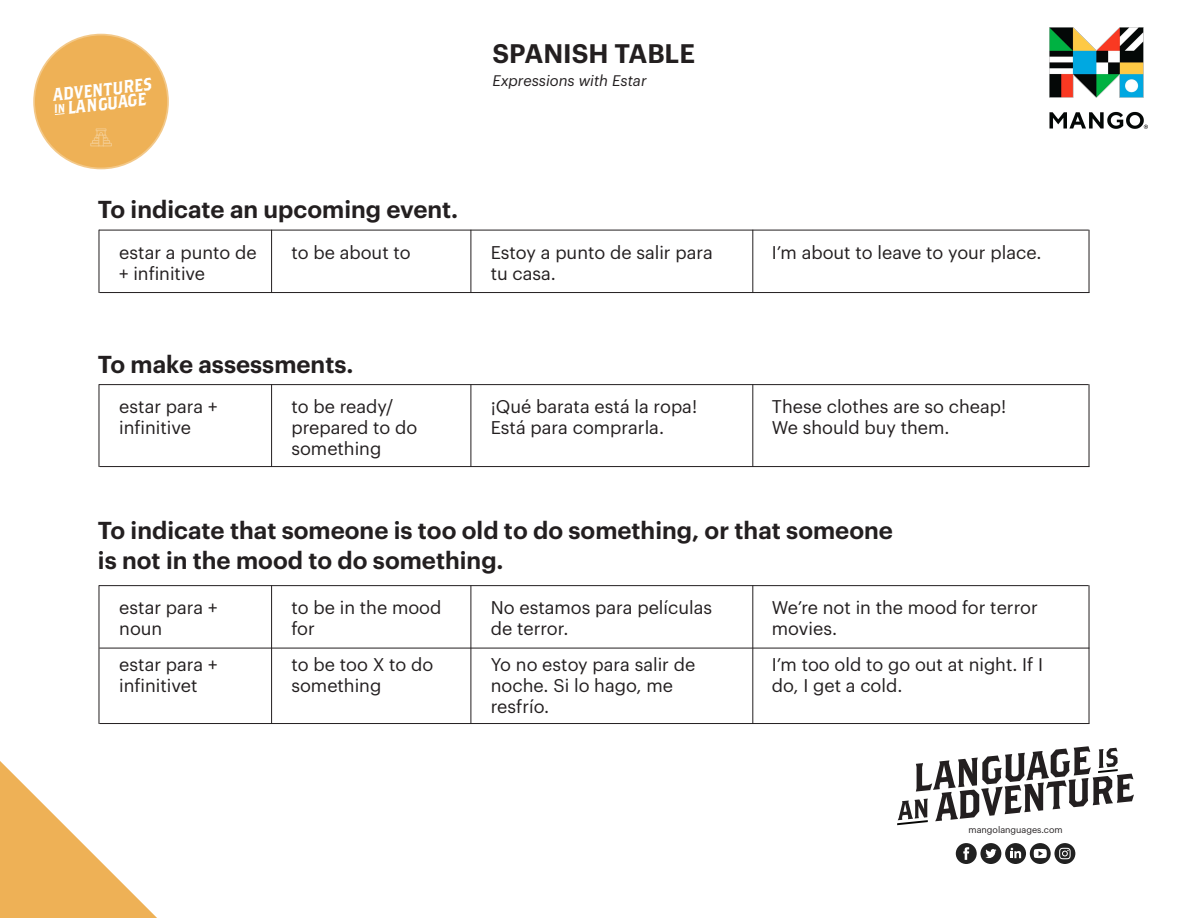
<style>
.page{position:relative;width:1188px;height:918px;background:#fff}
.page>*{position:absolute;margin:0;border:0;box-sizing:border-box;transform-origin:0 0}
.t1{font:600 26.25px "Graphik LCG";color:#231f20}
.t2{font:600 24px/30px "Graphik LCG";color:#231f20}
.t3{font:18px/21px "Graphik LCG";color:#231f20}
.t4{font:17.85px/14.4px "Brothers OT";color:#fff;scale:.91 1}
.t5{font:italic 15px "Graphik LCG";color:#231f20}
.t6{font:9px "Graphik LCG";color:#231f20}
.s1{font-size:12px}
</style>
<div class="page">
<div style="left:33px;top:34px;width:136px;height:135px;background:#eeb156;border-radius:50%"></div>
<svg style="left:55px;top:113px;width:10px;height:2px"></svg>
<div style="left:32px;top:32px;width:139px;height:139px;border:3px solid #fff;border-radius:50%"></div>
<svg style="left:90px;top:128px;width:22px;height:19px"></svg>
<hr style="left:99px;top:292px;width:990px;height:1px;background:#231f20">
<hr style="left:99px;top:230px;width:990px;height:1px;background:#231f20">
<hr style="left:271px;top:230px;width:1px;height:63px;background:#231f20">
<hr style="left:99px;top:230px;width:1px;height:63px;background:#231f20">
<hr style="left:471px;top:230px;width:1px;height:63px;background:#231f20">
<hr style="left:752px;top:230px;width:1px;height:63px;background:#231f20">
<hr style="left:1089px;top:230px;width:1px;height:63px;background:#231f20">
<hr style="left:99px;top:466px;width:990px;height:1px;background:#231f20">
<hr style="left:99px;top:384px;width:990px;height:1px;background:#231f20">
<hr style="left:271px;top:384px;width:1px;height:83px;background:#231f20">
<hr style="left:99px;top:384px;width:1px;height:83px;background:#231f20">
<hr style="left:471px;top:384px;width:1px;height:83px;background:#231f20">
<hr style="left:752px;top:384px;width:1px;height:83px;background:#231f20">
<hr style="left:1089px;top:384px;width:1px;height:83px;background:#231f20">
<hr style="left:99px;top:648px;width:990px;height:1px;background:#231f20">
<hr style="left:99px;top:723px;width:990px;height:1px;background:#231f20">
<hr style="left:99px;top:585px;width:990px;height:1px;background:#231f20">
<hr style="left:271px;top:585px;width:1px;height:139px;background:#231f20">
<hr style="left:99px;top:585px;width:1px;height:139px;background:#231f20">
<hr style="left:471px;top:585px;width:1px;height:138px;background:#231f20">
<hr style="left:752px;top:585px;width:1px;height:139px;background:#231f20">
<hr style="left:1089px;top:585px;width:1px;height:139px;background:#231f20">
<svg style="left:0;top:761px;width:157px;height:157px"></svg>
<svg style="left:897px;top:746px;width:237px;height:79px"></svg>
<div style="left:1030px;top:843px;width:21px;height:21px;background:#212121;border-radius:10px"></div>
<svg style="left:1034px;top:849px;width:13px;height:9px"></svg>
<div style="left:980px;top:843px;width:21px;height:21px;background:#212121;border-radius:10px"></div>
<svg style="left:985px;top:849px;width:11px;height:9px"></svg>
<svg style="left:1005px;top:843px;width:21px;height:21px"></svg>
<svg style="left:1011px;top:848px;width:10px;height:10px"></svg>
<div style="left:956px;top:843px;width:21px;height:21px;background:#212121;border-radius:10px"></div>
<svg style="left:963px;top:847px;width:6px;height:13px"></svg>
<div style="left:1054px;top:843px;width:21px;height:21px;background:#212121;border-radius:10px"></div>
<svg style="left:1059px;top:848px;width:12px;height:11px"></svg>
<img style="left:1049px;top:27px;width:98px;height:102px">
<p class="t4" style="left:52px;top:88px;width:111px;rotate:-6deg">ADVENTURES<br><span class="s1">IN</span> LANGUAGE</p>
<h1 class="t1" style="left:493px;top:34px;width:204px">SPANISH TABLE</h1>
<p class="t5" style="left:493px;top:69px;width:156px">Expressions with Estar</p>
<p class="t2" style="left:98px;top:193px;width:362px">To indicate an upcoming event.</p>
<p class="t3" style="left:119px;top:240px;width:139px">estar a punto de</p>
<p class="t3" style="left:291px;top:240px;width:121px">to be about to</p>
<p class="t3" style="left:491px;top:240px;width:224px">Estoy a punto de salir para</p>
<p class="t3" style="left:772px;top:240px;width:271px">I’m about to leave to your place.</p>
<p class="t3" style="left:119px;top:261px;width:87px">+ infinitive</p>
<p class="t3" style="left:491px;top:261px;width:67px">tu casa.</p>
<p class="t2" style="left:98px;top:347px;width:257px">To make assessments.</p>
<p class="t3" style="left:119px;top:395px;width:100px">estar para +</p>
<p class="t3" style="left:291px;top:395px;width:104px">to be ready/</p>
<p class="t3" style="left:491px;top:395px;width:208px">¡Qué barata está la ropa!</p>
<p class="t3" style="left:772px;top:395px;width:236px">These clothes are so cheap!</p>
<p class="t3" style="left:119px;top:416px;width:73px">infinitive</p>
<p class="t3" style="left:291px;top:416px;width:127px">prepared to do</p>
<p class="t3" style="left:491px;top:416px;width:175px">Está para comprarla.</p>
<p class="t3" style="left:772px;top:416px;width:179px">We should buy them.</p>
<p class="t3" style="left:291px;top:437px;width:91px">something</p>
<p class="t2" style="left:98px;top:514px;width:797px">To indicate that someone is too old to do something, or that someone is not in the mood to do something.</p>
<p class="t3" style="left:119px;top:596px;width:100px">estar para + noun</p>
<p class="t3" style="left:291px;top:596px;width:151px">to be in the mood for</p>
<p class="t3" style="left:491px;top:596px;width:223px">No estamos para películas de terror.</p>
<p class="t3" style="left:772px;top:596px;width:267px">We’re not in the mood for terror movies.</p>
<p class="t3" style="left:119px;top:653px;width:100px">estar para + infinitivet</p>
<p class="t3" style="left:291px;top:653px;width:144px">to be too X to do something</p>
<p class="t3" style="left:491px;top:653px;width:206px">Yo no estoy para salir de noche. Si lo hago, me resfrío.</p>
<p class="t3" style="left:772px;top:653px;width:273px">I’m too old to go out at night. If I do, I get a cold.</p>
<p class="t6" style="left:969px;top:823px;width:96px">mangolanguages.com</p>
</div>
